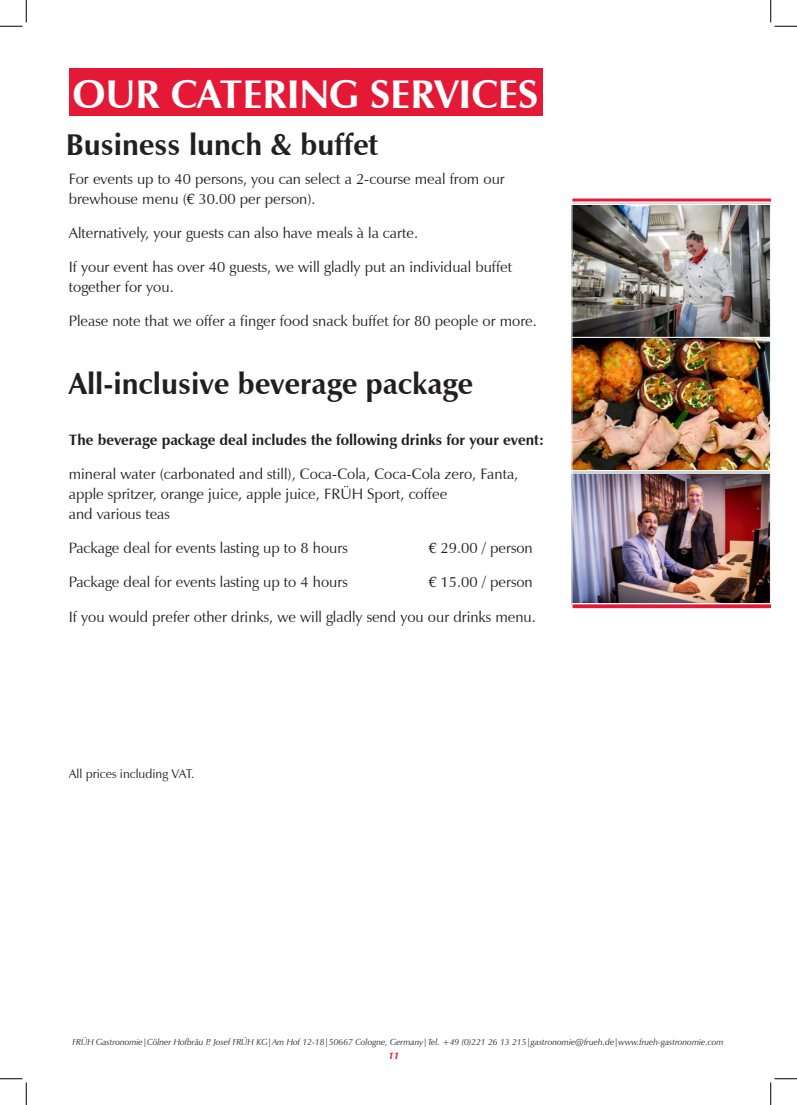
<style>
.page{position:relative;width:797px;height:1105px;background:#fff}
.page>*{position:absolute;margin:0;border:0;box-sizing:border-box;transform-origin:0 0}
.t1{font:700 40px "Zapf Humanist 601 BT";color:#fff}
.t2{font:700 30px "Zapf Humanist 601 BT";color:#231f20}
.t3{font:15px/20px "Zapf Humanist 601 BT";color:#231f20}
.t4{font:700 15px "Zapf Humanist 601 BT";color:#231f20}
.t5{font:12.5px "Zapf Humanist 601 BT";color:#231f20}
.t6{font:italic 700 10px "Zapf Humanist 601 BT";color:#e51836}
.t7{font:italic 8.75px "Zapf Humanist 601 BT";color:#231f20}
.s1{font-family:"Palatino"}
</style>
<div class="page">
<hr style="left:572px;top:199px;width:198px;height:3px;background:#e51836">
<div style="left:69px;top:69px;width:473px;height:47px;background:#e51836"></div>
<svg style="left:572px;top:604px;width:198px;height:4px"></svg>
<img style="left:573px;top:206px;width:195px;height:130px">
<div style="left:571px;top:204px;width:199px;height:134px;border:1px solid #fff"></div>
<img style="left:573px;top:339px;width:195px;height:130px">
<div style="left:571px;top:337px;width:199px;height:134px;border:1px solid #fff"></div>
<svg style="left:573px;top:472px;width:195px;height:3px"></svg>
<img style="left:573px;top:475px;width:195px;height:127px">
<div style="left:571px;top:470px;width:199px;height:134px;border:1px solid #fff"></div>
<svg style="left:0;top:0;width:27px;height:27px"></svg>
<svg style="left:0;top:1078px;width:27px;height:27px"></svg>
<svg style="left:770px;top:0;width:27px;height:27px"></svg>
<svg style="left:770px;top:1078px;width:27px;height:27px"></svg>
<h1 class="t1" style="left:72px;top:78px;width:467px">OUR CATERING SERVICES</h1>
<h2 class="t2" style="left:66px;top:132px;width:314px">Business lunch &amp; buffet</h2>
<p class="t3" style="left:69px;top:170px;width:437px">For events up to 40 persons, you can select a 2-course meal from our brewhouse menu (<span class="s1">€</span> 30.00 per person).</p>
<p class="t3" style="left:69px;top:224px;width:351px">Alternatively, your guests can also have meals à la carte.</p>
<p class="t3" style="left:69px;top:258px;width:445px">If your event has over 40 guests, we will gladly put an individual buffet together for you.</p>
<p class="t3" style="left:69px;top:312px;width:469px">Please note that we offer a finger food snack buffet for 80 people or more.</p>
<h2 class="t2" style="left:69px;top:372px;width:406px">All-inclusive beverage package</h2>
<p class="t4" style="left:69px;top:434px;width:477px">The beverage package deal includes the following drinks for your event:</p>
<p class="t3" style="left:69px;top:465px;width:451px">mineral water (carbonated and still), Coca-Cola, Coca-Cola zero, Fanta, apple spritzer, orange juice, apple juice, FRÜH Sport, coffee<br>and various teas</p>
<p class="t3" style="left:69px;top:540px;width:280px">Package deal for events lasting up to 8 hours</p>
<p class="t3" style="left:429px;top:540px;width:105px"><span class="s1">€</span> 29.00 / person</p>
<p class="t3" style="left:69px;top:574px;width:280px">Package deal for events lasting up to 4 hours</p>
<p class="t3" style="left:429px;top:574px;width:105px"><span class="s1">€</span> 15.00 / person</p>
<p class="t3" style="left:69px;top:608px;width:468px">If you would prefer other drinks, we will gladly send you our drinks menu.</p>
<p class="t5" style="left:69px;top:769px;width:127px">All prices including VAT.</p>
<p class="t7" style="left:72px;top:1038px;width:652px">FRÜH Gastronomie|Cölner Hofbräu P. Josef FRÜH KG|Am Hof 12-18|50667 Cologne, Germany|Tel. +49 (0)221 26 13 215|gastronomie@frueh.de|www.frueh-gastronomie.com</p>
<p class="t6" style="left:388px;top:1049px;width:12px">11</p>
</div>
